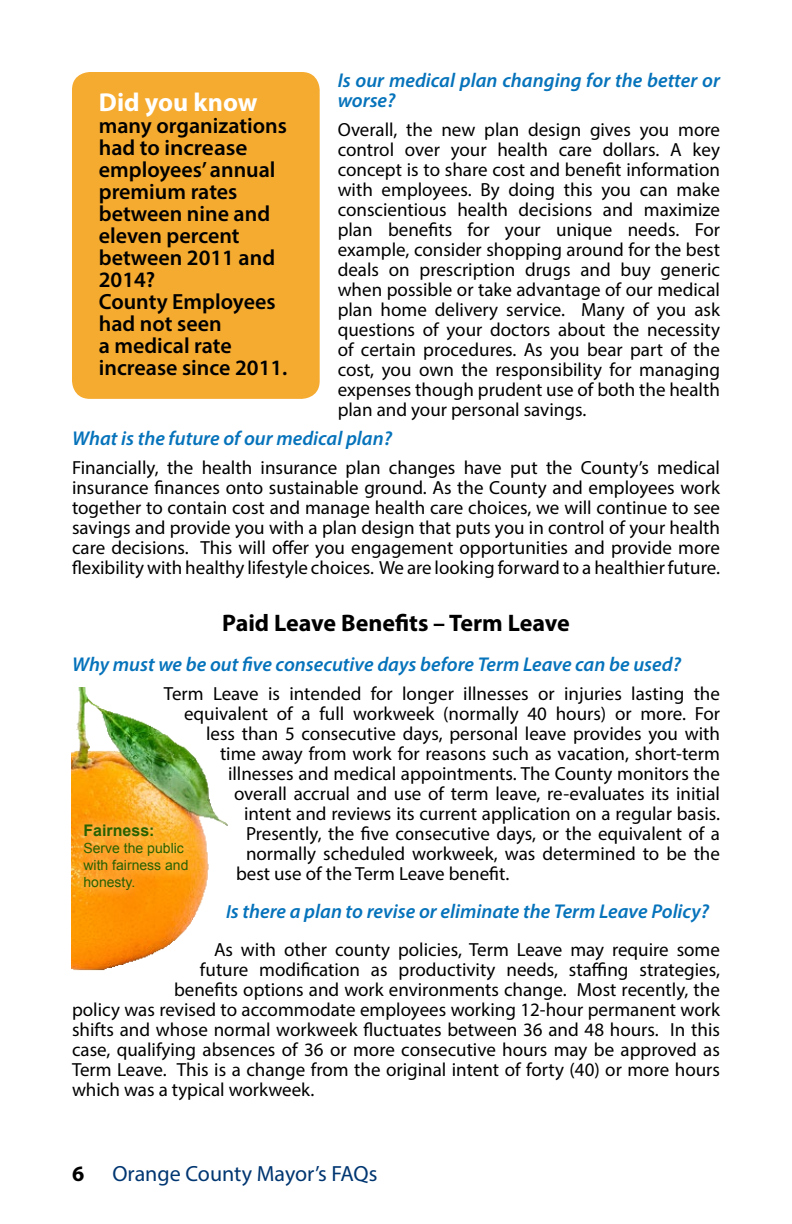
<style>
.page{position:relative;width:792px;height:1224px;background:#fff}
.page>*{position:absolute;margin:0;border:0;box-sizing:border-box;transform-origin:0 0}
.t1{font:700 26px "Myriad Pro";color:#fff}
.t2{font:700 24px "Myriad Pro";color:#000}
.t3{font:600 22px/22px "Myriad Pro";color:#000}
.t4{font:22px "Myriad Pro";color:#003671}
.t5{font:700 22px "Myriad Pro";color:#000}
.t6{font:italic 600 20px/20px "Myriad Pro";color:#0673bb}
.t7{font:19px/20px "Myriad Pro";color:#000;text-align:justify}
.t8{font:700 16px "Arial";color:#296100}
.t9{font:14px/16.8px "Arial";color:#296100}
.s1{font-size:19px}
</style>
<div class="page">
<div style="left:72px;top:72px;width:248px;height:327px;background:#f5aa30;border-radius:18px"></div>
<img style="left:72px;top:688px;width:156px;height:283px">
<div style="left:72px;top:813px;width:128px;height:88px;background:#fff;opacity:.75"></div>
<p class="t6" style="left:338px;top:70px;width:384px">Is our medical plan changing for the better or worse?</p>
<p class="t7" style="left:338px;top:119px;width:384px">Overall, the new plan design gives you more control over your health care dollars. A key concept is to share cost and benefit information with employees. By doing this you can make conscientious health decisions and maximize plan benefits for your unique needs. For example, consider shopping around for the best deals on prescription drugs and buy generic when possible or take advantage of our medical plan home delivery service. Many of you ask questions of your doctors about the necessity of certain procedures. As you bear part of the cost, you own the responsibility for managing expenses though prudent use of both the health plan and your personal savings.</p>
<p class="t6" style="left:72px;top:428px;width:322px">What is the future of our medical plan?</p>
<p class="t7" style="left:72px;top:457px;width:650px">Financially, the health insurance plan changes have put the County’s medical insurance finances onto sustainable ground. As the County and employees work together to contain cost and manage health care choices, we will continue to see savings and provide you with a plan design that puts you in control of your health care decisions. This will offer you engagement opportunities and provide more flexibility with healthy lifestyle choices. We are looking forward to a healthier future.</p>
<p class="t2" style="left:222px;top:607px;width:349px">Paid Leave Benefits – Term Leave</p>
<p class="t6" style="left:72px;top:654px;width:610px">Why must we be out five consecutive days before Term Leave can be used?</p>
<p class="t7" style="left:164px;top:683px;width:558px">Term Leave is intended for longer illnesses or injuries lasting the</p>
<p class="t7" style="left:184px;top:703px;width:537px">equivalent of a full workweek (normally 40 hours) or more. For</p>
<p class="t7" style="left:206px;top:723px;width:516px">less than 5 consecutive days, personal leave provides you with</p>
<p class="t7" style="left:220px;top:743px;width:501px">time away from work for reasons such as vacation, short-term</p>
<p class="t7" style="left:228px;top:763px;width:493px">illnesses and medical appointments. The County monitors the</p>
<p class="t7" style="left:234px;top:783px;width:487px">overall accrual and use of term leave, re-evaluates its initial</p>
<p class="t7" style="left:244px;top:803px;width:478px">intent and reviews its current application on a regular basis.</p>
<p class="t7" style="left:246px;top:823px;width:475px">Presently, the five consecutive days, or the equivalent of a</p>
<p class="t7" style="left:246px;top:843px;width:476px">normally scheduled workweek, was determined to be the</p>
<p class="t7" style="left:236px;top:863px;width:275px">best use of the Term Leave benefit.</p>
<p class="t6" style="left:226px;top:901px;width:485px"><span class="s1">I</span>s there a plan to revise or eliminate the Term Leave Policy?</p>
<p class="t7" style="left:214px;top:939px;width:507px">As with other county policies, Term Leave may require some</p>
<p class="t7" style="left:200px;top:959px;width:521px">future modification as productivity needs, staffing strategies,</p>
<p class="t7" style="left:174px;top:979px;width:547px">benefits options and work environments change. Most recently, the</p>
<p class="t7" style="left:72px;top:999px;width:650px">policy was revised to accommodate employees working 12-hour permanent work</p>
<p class="t7" style="left:72px;top:1019px;width:650px">shifts and whose normal workweek fluctuates between 36 and 48 hours. In this</p>
<p class="t7" style="left:72px;top:1039px;width:649px">case, qualifying absences of 36 or more consecutive hours may be approved as</p>
<p class="t7" style="left:72px;top:1059px;width:649px">Term Leave. This is a change from the original intent of forty (40) or more hours</p>
<p class="t7" style="left:72px;top:1079px;width:244px">which was a typical workweek.</p>
<h1 class="t1" style="left:99px;top:85px;width:160px">Did you know</h1>
<p class="t3" style="left:99px;top:114px;width:190px">many organizations had to increase employees’ annual premium rates between nine and eleven percent between 2011 and<br>2014?<br>County Employees had not seen<br>a medical rate increase since 2011.</p>
<p class="t8" style="left:84px;top:820px;width:73px">Fairness:</p>
<p class="t9" style="left:84px;top:840px;width:107px">Serve the public with fairness and honesty.</p>
<p class="t5" style="left:72px;top:1159px;width:14px">6</p>
<p class="t4" style="left:112px;top:1160px;width:267px">Orange County Mayor’s FAQs</p>
</div>
